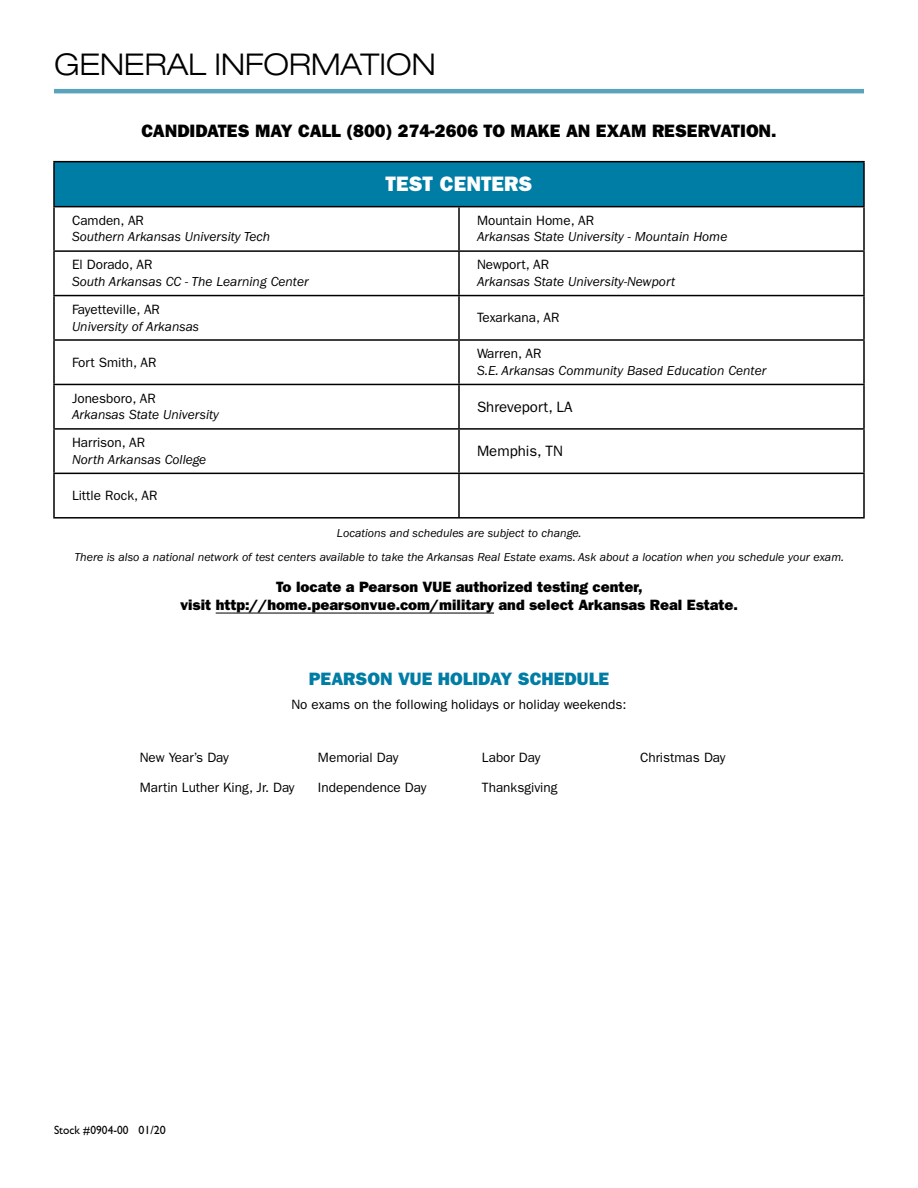
<style>
.page{position:relative;width:918px;height:1188px;background:#fff}
.page>*{position:absolute;margin:0;border:0;box-sizing:border-box;transform-origin:0 0}
.MAIN_HEAD{font:300 expanded 30px "Helvetica Neue LT Std";color:#000}
.Table_Head{font:21px "ITC Franklin Gothic Std Hvy";color:#fff}
.A_Head{font:18px "ITC Franklin Gothic Std Hvy";color:#000}
.A_Head-2{font:18px "ITC Franklin Gothic Std Hvy";color:#007da5}
.B_Head{font:15px/18px "ITC Franklin Gothic Std Hvy";color:#000;text-align:center}
.table_body{font:15px "ITC Franklin Gothic Std";color:#000}
.table_body_school{font:italic 13.5px "ITC Franklin Gothic Std";color:#000}
.table_body-2{font:13.5px "ITC Franklin Gothic Std";color:#000}
.A_Head-3{font:13.5px "ITC Franklin Gothic Std";color:#000}
.table_footnote{font:italic 12px "ITC Franklin Gothic Std";color:#000}
.t1{font:500 12px "Gill Sans MT Pro";color:#000;scale:.95 1}
</style>
<div class="page">
<hr style="left:54px;top:89px;width:810px;height:4px;background:#59a3bc">
<hr style="left:216px;top:613px;width:278px;height:1px;background:#000">
<div style="left:54px;top:162px;width:810px;height:45px;background:#007da5"></div>
<svg style="left:55px;top:296px;width:808px;height:179px"></svg>
<hr style="left:53px;top:206px;width:406px;height:1px;background:#000">
<hr style="left:53px;top:250px;width:406px;height:2px;background:#000">
<hr style="left:459px;top:250px;width:406px;height:2px;background:#000">
<hr style="left:53px;top:428px;width:406px;height:2px;background:#000">
<hr style="left:459px;top:206px;width:406px;height:1px;background:#000">
<hr style="left:53px;top:295px;width:406px;height:1px;background:#000">
<hr style="left:459px;top:295px;width:406px;height:1px;background:#000">
<hr style="left:53px;top:339px;width:406px;height:2px;background:#000">
<hr style="left:459px;top:339px;width:406px;height:2px;background:#000">
<hr style="left:53px;top:384px;width:406px;height:1px;background:#000">
<hr style="left:459px;top:384px;width:406px;height:1px;background:#000">
<hr style="left:459px;top:428px;width:406px;height:2px;background:#000">
<hr style="left:53px;top:473px;width:406px;height:1px;background:#000">
<hr style="left:53px;top:517px;width:406px;height:2px;background:#000">
<hr style="left:459px;top:517px;width:406px;height:2px;background:#000">
<hr style="left:53px;top:161px;width:406px;height:1px;background:#000">
<hr style="left:53px;top:162px;width:2px;height:44px;background:#000">
<hr style="left:459px;top:161px;width:406px;height:1px;background:#000">
<hr style="left:863px;top:162px;width:2px;height:44px;background:#000">
<hr style="left:53px;top:207px;width:2px;height:43px;background:#000">
<hr style="left:458px;top:207px;width:2px;height:43px;background:#000">
<hr style="left:863px;top:207px;width:2px;height:43px;background:#000">
<hr style="left:53px;top:252px;width:2px;height:43px;background:#000">
<hr style="left:458px;top:252px;width:2px;height:43px;background:#000">
<hr style="left:863px;top:252px;width:2px;height:43px;background:#000">
<hr style="left:53px;top:296px;width:2px;height:43px;background:#000">
<hr style="left:458px;top:296px;width:2px;height:43px;background:#000">
<hr style="left:863px;top:296px;width:2px;height:43px;background:#000">
<hr style="left:53px;top:341px;width:2px;height:43px;background:#000">
<hr style="left:458px;top:341px;width:2px;height:43px;background:#000">
<hr style="left:863px;top:341px;width:2px;height:43px;background:#000">
<hr style="left:53px;top:385px;width:2px;height:43px;background:#000">
<hr style="left:458px;top:385px;width:2px;height:43px;background:#000">
<hr style="left:863px;top:385px;width:2px;height:43px;background:#000">
<hr style="left:53px;top:430px;width:2px;height:43px;background:#000">
<hr style="left:458px;top:430px;width:2px;height:43px;background:#000">
<hr style="left:863px;top:430px;width:2px;height:43px;background:#000">
<hr style="left:53px;top:474px;width:2px;height:43px;background:#000">
<hr style="left:459px;top:473px;width:406px;height:1px;background:#000">
<hr style="left:458px;top:474px;width:2px;height:43px;background:#000">
<hr style="left:863px;top:474px;width:2px;height:43px;background:#000">
<p class="MAIN_HEAD" style="left:54px;top:47px;width:383px">GENERAL INFORMATION</p>
<p class="A_Head" style="left:141px;top:120px;width:637px">CANDIDATES MAY CALL (800) 274-2606 TO MAKE AN EXAM RESERVATION.</p>
<p class="Table_Head" style="left:386px;top:172px;width:148px">TEST CENTERS</p>
<p class="table_body-2" style="left:72px;top:213px;width:73px">Camden, AR</p>
<p class="table_body_school" style="left:72px;top:229px;width:200px">Southern Arkansas University Tech</p>
<p class="table_body-2" style="left:477px;top:213px;width:119px">Mountain Home, AR</p>
<p class="table_body_school" style="left:477px;top:229px;width:252px">Arkansas State University - Mountain Home</p>
<p class="table_body-2" style="left:72px;top:257px;width:82px">El Dorado, AR</p>
<p class="table_body_school" style="left:72px;top:274px;width:238px">South Arkansas CC - The Learning Center</p>
<p class="table_body-2" style="left:72px;top:302px;width:89px">Fayetteville, AR</p>
<p class="table_body_school" style="left:72px;top:319px;width:129px">University of Arkansas</p>
<p class="table_body-2" style="left:72px;top:355px;width:86px">Fort Smith, AR</p>
<p class="table_body-2" style="left:72px;top:390px;width:85px">Jonesboro, AR</p>
<p class="table_body_school" style="left:72px;top:407px;width:149px">Arkansas State University</p>
<p class="table_body-2" style="left:72px;top:435px;width:75px">Harrison, AR</p>
<p class="table_body_school" style="left:72px;top:452px;width:136px">North Arkansas College</p>
<p class="table_body-2" style="left:72px;top:488px;width:87px">Little Rock, AR</p>
<p class="table_body-2" style="left:477px;top:257px;width:74px">Newport, AR</p>
<p class="table_body_school" style="left:477px;top:274px;width:200px">Arkansas State University-Newport</p>
<p class="table_body-2" style="left:477px;top:310px;width:84px">Texarkana, AR</p>
<p class="table_body-2" style="left:477px;top:346px;width:66px">Warren, AR</p>
<p class="table_body_school" style="left:477px;top:363px;width:291px">S.E. Arkansas Community Based Education Center</p>
<p class="table_body" style="left:477px;top:398px;width:97px">Shreveport, LA</p>
<p class="table_body" style="left:477px;top:443px;width:87px">Memphis, TN</p>
<p class="table_footnote" style="left:337px;top:526px;width:246px">Locations and schedules are subject to change.</p>
<p class="table_footnote" style="left:74px;top:550px;width:771px">There is also a national network of test centers available to take the Arkansas Real Estate exams. Ask about a location when you schedule your exam.</p>
<p class="B_Head" style="left:180px;top:578px;width:559px">To locate a Pearson VUE authorized testing center,<br>visit http://home.pearsonvue.com/military and select Arkansas Real Estate.</p>
<p class="A_Head-2" style="left:309px;top:668px;width:302px">PEARSON VUE HOLIDAY SCHEDULE</p>
<p class="A_Head-3" style="left:291px;top:697px;width:337px">No exams on the following holidays or holiday weekends:</p>
<p class="table_body-2" style="left:140px;top:749px;width:91px">New Year’s Day</p>
<p class="table_body-2" style="left:318px;top:749px;width:82px">Memorial Day</p>
<p class="table_body-2" style="left:482px;top:749px;width:60px">Labor Day</p>
<p class="table_body-2" style="left:640px;top:749px;width:87px">Christmas Day</p>
<p class="table_body-2" style="left:140px;top:779px;width:156px">Martin Luther King, Jr. Day</p>
<p class="table_body-2" style="left:318px;top:779px;width:110px">Independence Day</p>
<p class="table_body-2" style="left:482px;top:779px;width:77px">Thanksgiving</p>
<p class="t1" style="left:54px;top:1123px;width:119px">Stock #0904-00 01/20</p>
</div>
